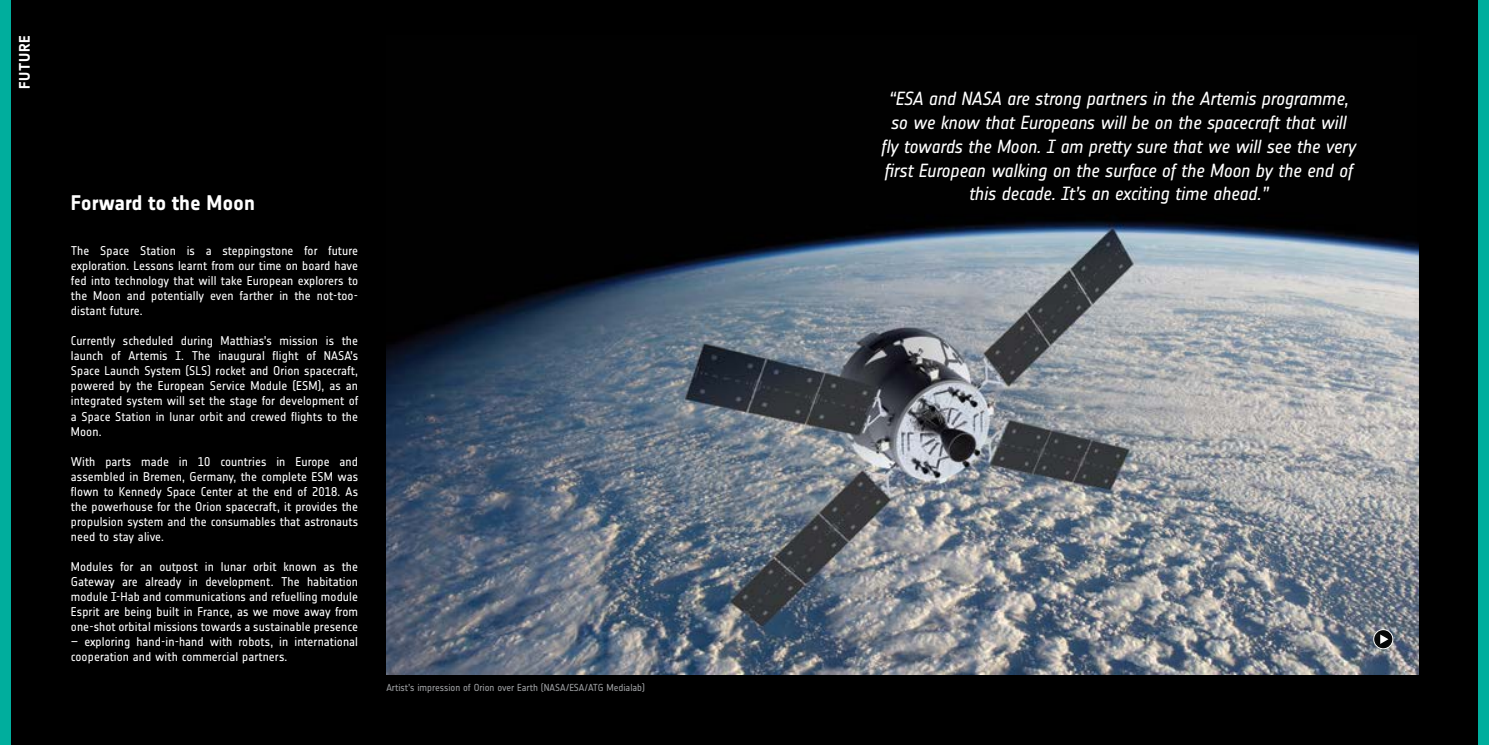
<style>
.page{position:relative;width:1489px;height:745px;background:#fff}
.page>*{position:absolute;margin:0;border:0;box-sizing:border-box;transform-origin:0 0}
.t1{font:700 20.88px "Notes Esa";letter-spacing:-.005em;color:#fff}
.t2{font:italic 18.75px/23.8px "Notes Esa";letter-spacing:-.015em;color:#fff;text-align:center}
.t3{font:700 15px "Notes Esa";letter-spacing:.04em;color:#fff}
.t4{font:12.5px/15px "Notes Esa";letter-spacing:.005em;color:#fff;text-align:justify}
.t5{font:10px "Notes Esa";letter-spacing:-.005em;color:#9d9fa2}
</style>
<div class="page">
<div style="left:0;top:0;width:1488px;height:744px;background:#000"></div>
<img style="left:386px;top:221px;width:1031px;height:452px">
<div style="left:1478px;top:0;width:10px;height:744px;background:#00ae9d"></div>
<div style="left:0;top:0;width:11px;height:744px;background:#00ae9d"></div>
<svg style="left:1373px;top:629px;width:19px;height:19px"></svg>
<div style="left:1373px;top:629px;width:19px;height:19px;border:1px solid #fff;border-radius:50%"></div>
<svg style="left:1380px;top:634px;width:8px;height:9px"></svg>
<p class="t3" style="left:16px;top:89px;width:55px;rotate:-90deg">FUTURE</p>
<h1 class="t1" style="left:71px;top:190px;width:186px">Forward to the Moon</h1>
<p class="t4" style="left:71px;top:243px;width:289px">The Space Station is a steppingstone for future exploration. Lessons learnt from our time on board have fed into technology that will take European explorers to the Moon and potentially even farther in the not-too&shy;distant future.</p>
<p class="t4" style="left:71px;top:333px;width:289px">Currently scheduled during Matthias’s mission is the launch of Artemis I. The inaugural flight of NASA’s Space Launch System (SLS) rocket and Orion spacecraft, powered by the European Service Module (ESM), as an integrated system will set the stage for development of a Space Station in lunar orbit and crewed flights to the Moon.</p>
<p class="t4" style="left:71px;top:453px;width:289px">With parts made in 10 countries in Europe and assembled in Bremen, Germany, the complete ESM was flown to Kennedy Space Center at the end of 2018. As the powerhouse for the Orion spacecraft, it provides the propulsion system and the consumables that astronauts need to stay alive.</p>
<p class="t4" style="left:71px;top:558px;width:289px">Modules for an outpost in lunar orbit known as the Gateway are already in development. The habitation module I-Hab and communications and refuelling module Esprit are being built in France, as we move away from one-shot orbital missions towards a sustainable presence</p>
<p class="t4" style="left:71px;top:633px;width:288px">– exploring hand-in-hand with robots, in international cooperation and with commercial partners.</p>
<p class="t5" style="left:386px;top:681px;width:260px">Artist’s impression of Orion over Earth (NASA/ESA/ATG Medialab)</p>
<p class="t2" style="left:880px;top:87px;width:476px">“ESA and NASA are strong partners in the Artemis programme, so we know that Europeans will be on the spacecraft that will fly towards the Moon. I am pretty sure that we will see the very first European walking on the surface of the Moon by the end of this decade. It’s an exciting time ahead.”</p>
</div>
